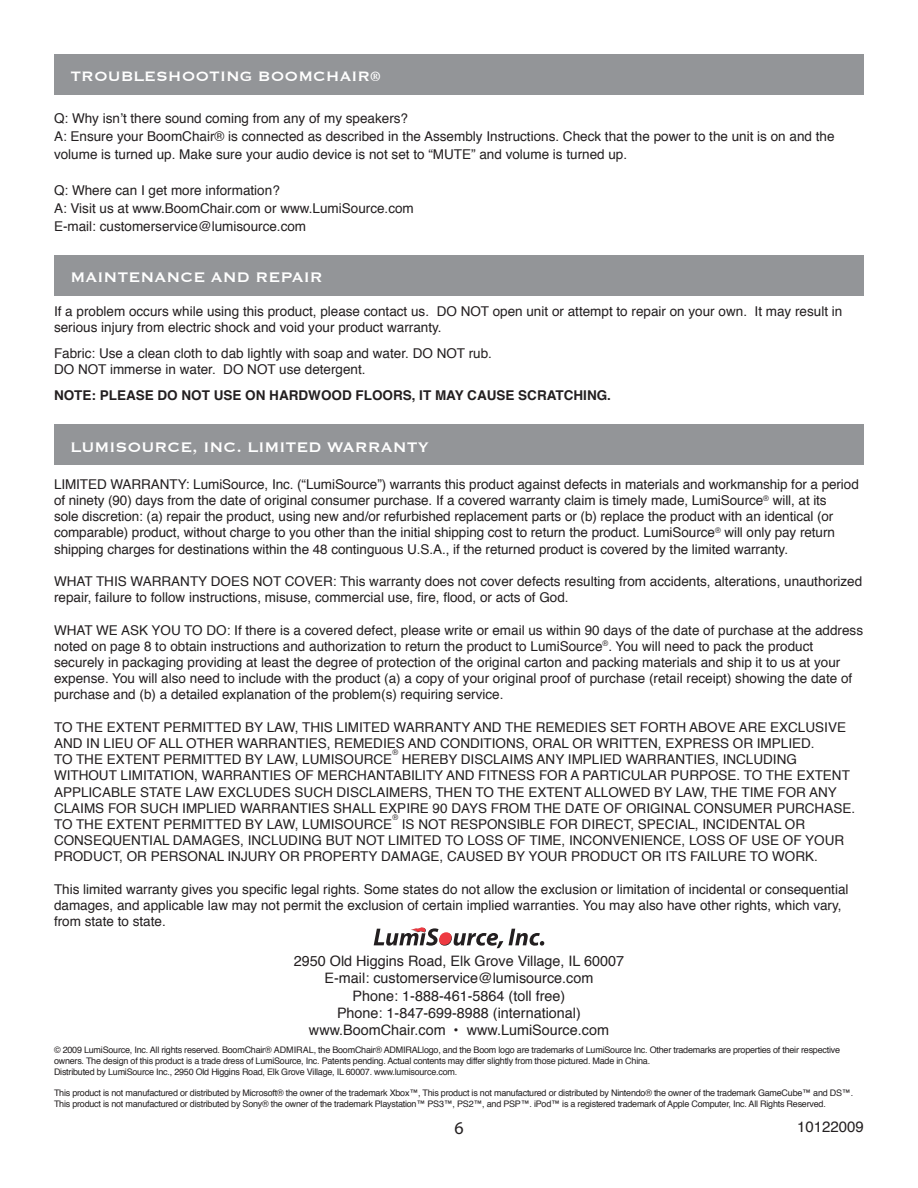
<style>
.page{position:relative;width:918px;height:1188px;background:#fff}
.page>*{position:absolute;margin:0;border:0;box-sizing:border-box;transform-origin:0 0}
.t1{font:18px "Copperplate";color:#fff}
.t2{font:18px "Myriad Pro";color:#231f20}
.t3{font:17.7px "Copperplate";color:#fff}
.t4{font:15px "Helvetica";color:#231f20}
.t5{font:14.4px "Helvetica";color:#231f20}
.t6{font:13.5px/16.2px "Helvetica";color:#231f20}
.t7{font:700 13.5px "Helvetica";color:#231f20}
.t8{font:9px/10.8px "Helvetica";letter-spacing:-.025em;color:#231f20}
.t9{font:7.8px "Helvetica";color:#231f20}
</style>
<div class="page">
<div style="left:54px;top:424px;width:810px;height:41px;background:#939598"></div>
<svg style="left:509px;top:929px;width:35px;height:17px"></svg>
<svg style="left:374px;top:927px;width:129px;height:21px"></svg>
<div style="left:54px;top:255px;width:810px;height:40px;background:#939598"></div>
<div style="left:54px;top:54px;width:810px;height:40px;background:#939598"></div>
<p class="t3" style="left:70px;top:65px;width:312px">TROUBLESHOOTING BOOMCHAIR®</p>
<p class="t6" style="left:54px;top:110px;width:356px">Q: Why isn’t there sound coming from any of my speakers?</p>
<p class="t6" style="left:54px;top:127px;width:782px;line-height:18px">A: Ensure your BoomChair® is connected as described in the Assembly Instructions. Check that the power to the unit is on and the volume is turned up. Make sure your audio device is not set to “MUTE” and volume is turned up.</p>
<p class="t6" style="left:54px;top:182px;width:227px">Q: Where can I get more information?</p>
<p class="t6" style="left:54px;top:200px;width:361px">A: Visit us at www.BoomChair.com or www.LumiSource.com</p>
<p class="t6" style="left:54px;top:218px;width:254px">E-mail: customerservice@lumisource.com</p>
<p class="t1" style="left:70px;top:266px;width:254px">MAINTENANCE AND REPAIR</p>
<p class="t6" style="left:54px;top:304px;width:790px">If a problem occurs while using this product, please contact us. DO NOT open unit or attempt to repair on your own. It may result in serious injury from electric shock and void your product warranty.</p>
<p class="t6" style="left:54px;top:346px;width:439px">Fabric: Use a clean cloth to dab lightly with soap and water. DO NOT rub.</p>
<p class="t6" style="left:54px;top:362px;width:313px">DO NOT immerse in water. DO NOT use detergent.</p>
<p class="t7" style="left:54px;top:384px;width:559px">NOTE: PLEASE DO NOT USE ON HARDWOOD FLOORS, IT MAY CAUSE SCRATCHING.</p>
<p class="t1" style="left:70px;top:435px;width:360px">LUMISOURCE, INC. LIMITED WARRANTY</p>
<p class="t6" style="left:54px;top:476px;width:806px">LIMITED WARRANTY: LumiSource, Inc. (“LumiSource”) warrants this product against defects in materials and workmanship for a period of ninety (90) days from the date of original consumer purchase. If a covered warranty claim is timely made, LumiSource<sup>®</sup> will, at its<br>sole discretion: (a) repair the product, using new and/or refurbished replacement parts or (b) replace the product with an identical (or comparable) product, without charge to you other than the initial shipping cost to return the product. LumiSource<sup>®</sup> will only pay return shipping charges for destinations within the 48 continguous U.S.A., if the returned product is covered by the limited warranty.</p>
<p class="t6" style="left:54px;top:574px;width:810px">WHAT THIS WARRANTY DOES NOT COVER: This warranty does not cover defects resulting from accidents, alterations, unauthorized repair, failure to follow instructions, misuse, commercial use, fire, flood, or acts of God.</p>
<p class="t6" style="left:54px;top:622px;width:811px">WHAT WE ASK YOU TO DO: If there is a covered defect, please write or email us within 90 days of the date of purchase at the address noted on page 8 to obtain instructions and authorization to return the product to LumiSource<sup>®</sup>. You will need to pack the product securely in packaging providing at least the degree of protection of the original carton and packing materials and ship it to us at your expense. You will also need to include with the product (a) a copy of your original proof of purchase (retail receipt) showing the date of purchase and (b) a detailed explanation of the problem(s) requiring service.</p>
<p class="t6" style="left:54px;top:719px;width:794px">TO THE EXTENT PERMITTED BY LAW, THIS LIMITED WARRANTY AND THE REMEDIES SET FORTH ABOVE ARE EXCLUSIVE<br>AND IN LIEU OF ALL OTHER WARRANTIES, REMEDIES AND CONDITIONS, ORAL OR WRITTEN, EXPRESS OR IMPLIED.<br>TO THE EXTENT PERMITTED BY LAW, LUMISOURCE</p>
<p class="t9" style="left:392px;top:747px;width:7px">®</p>
<p class="t6" style="left:54px;top:752px;width:803px;text-indent:348px">HEREBY DISCLAIMS ANY IMPLIED WARRANTIES, INCLUDING WITHOUT LIMITATION, WARRANTIES OF MERCHANTABILITY AND FITNESS FOR A PARTICULAR PURPOSE. TO THE EXTENT APPLICABLE STATE LAW EXCLUDES SUCH DISCLAIMERS, THEN TO THE EXTENT ALLOWED BY LAW, THE TIME FOR ANY CLAIMS FOR SUCH IMPLIED WARRANTIES SHALL EXPIRE 90 DAYS FROM THE DATE OF ORIGINAL CONSUMER PURCHASE.<br>TO THE EXTENT PERMITTED BY LAW, LUMISOURCE</p>
<p class="t9" style="left:392px;top:811px;width:7px">®</p>
<p class="t6" style="left:54px;top:817px;width:792px;text-indent:348px">IS NOT RESPONSIBLE FOR DIRECT, SPECIAL, INCIDENTAL OR<br>CONSEQUENTIAL DAMAGES, INCLUDING BUT NOT LIMITED TO LOSS OF TIME, INCONVENIENCE, LOSS OF USE OF YOUR<br>PRODUCT, OR PERSONAL INJURY OR PROPERTY DAMAGE, CAUSED BY YOUR PRODUCT OR ITS FAILURE TO WORK.</p>
<p class="t6" style="left:54px;top:881px;width:796px">This limited warranty gives you specific legal rights. Some states do not allow the exclusion or limitation of incidental or consequential damages, and applicable law may not permit the exclusion of certain implied warranties. You may also have other rights, which vary, from state to state.</p>
<p class="t5" style="left:294px;top:950px;width:332px">2950 Old Higgins Road, Elk Grove Village, IL 60007</p>
<p class="t5" style="left:325px;top:967px;width:270px">E-mail: customerservice@lumisource.com</p>
<p class="t5" style="left:353px;top:984px;width:214px">Phone: 1-888-461-5864 (toll free)</p>
<p class="t5" style="left:337px;top:1002px;width:245px">Phone: 1-847-699-8988 (international)</p>
<p class="t5" style="left:309px;top:1019px;width:302px">www.BoomChair.com • www.LumiSource.com</p>
<p class="t8" style="left:54px;top:1045px;width:788px">© 2009 LumiSource, Inc. All rights reserved. BoomChair® ADMIRAL, the BoomChair® ADMIRALlogo, and the Boom logo are trademarks of LumiSource Inc. Other trademarks are properties of their respective owners. The design of this product is a trade dress of LumiSource, Inc. Patents pending. Actual contents may differ slightly from those pictured. Made in China.</p>
<p class="t8" style="left:54px;top:1066px;width:405px">Distributed by LumiSource Inc., 2950 Old Higgins Road, Elk Grove Village, IL 60007. www.lumisource.com.</p>
<p class="t8" style="left:54px;top:1088px;width:801px">This product is not manufactured or distributed by Microsoft® the owner of the trademark Xbox™, This product is not manufactured or distributed by Nintendo® the owner of the trademark GameCube™ and DS™.</p>
<p class="t8" style="left:54px;top:1099px;width:773px">This product is not manufactured or distributed by Sony® the owner of the trademark Playstation™ PS3™, PS2™, and PSP™. iPod™ is a registered trademark of Apple Computer, Inc. All Rights Reserved.</p>
<h1 class="t2" style="left:454px;top:1117px;width:11px">6</h1>
<p class="t4" style="left:797px;top:1115px;width:68px">10122009</p>
</div>
